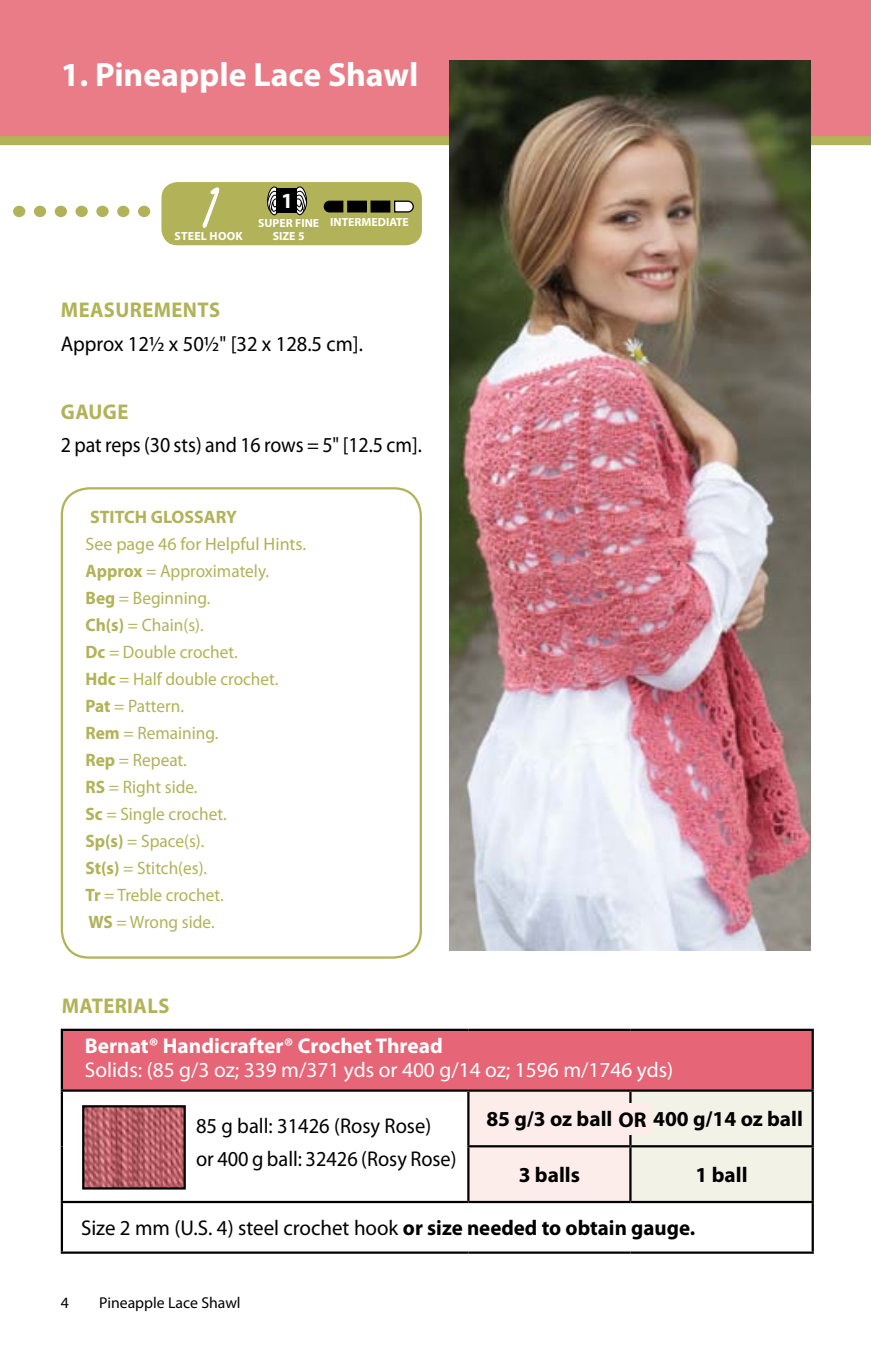
<style>
.page{position:relative;width:871px;height:1357px;background:#fff}
.page>*{position:absolute;margin:0;border:0;box-sizing:border-box;transform-origin:0 0}
.t1{font:700 33.75px "Myriad Pro";color:#fff}
.t2{font:700 21.6px "Myriad Pro";color:#fff}
.t3{font:21.38px/33.8px "Myriad Pro";color:#000;scale:.96 1}
.t4{font:21.38px "Myriad Pro";color:#000}
.t5{font:21.38px "Myriad Pro";color:#fff}
.t6{font:700 21.38px "Myriad Pro";color:#000}
.t7{font:21.38px "Myriad Pro";color:#000;scale:.93 1}
.t8{font:700 21.38px "Myriad Pro";color:#fff}
.t9{font:700 21.38px "Myriad Pro";letter-spacing:.02em;color:#b2b258;scale:.96 1}
.t10{font:18px/27px "Myriad Pro";color:#b2b258}
.t11{font:700 18px "Myriad Pro";color:#b2b258}
.t12{font:15.75px "Myriad Pro";color:#000}
.t13{font:700 11.7px "Myriad Pro";color:#fff}
.s1{font-weight:700}
</style>
<div class="page">
<div style="left:61px;top:487px;width:361px;height:471px;border:2px solid #b2b258;border-radius:27px"></div>
<div style="left:62px;top:1030px;width:751px;height:60px;background:#e66576"></div>
<svg style="left:469px;top:1092px;width:342px;height:109px;background:#f4ede6"></svg>
<hr style="left:61px;top:1089px;width:407px;height:3px;background:#000">
<hr style="left:61px;top:1092px;width:2px;height:54px;background:#000">
<hr style="left:61px;top:1146px;width:2px;height:55px;background:#000">
<hr style="left:61px;top:1201px;width:407px;height:2px;background:#000">
<hr style="left:61px;top:1203px;width:2px;height:48px;background:#000">
<hr style="left:811px;top:1203px;width:3px;height:48px;background:#000">
<hr style="left:61px;top:1251px;width:407px;height:3px;background:#000">
<hr style="left:468px;top:1251px;width:162px;height:3px;background:#000">
<hr style="left:630px;top:1251px;width:184px;height:3px;background:#000">
<hr style="left:467px;top:1092px;width:2px;height:53px;background:#000">
<hr style="left:629px;top:1092px;width:2px;height:53px;background:#000">
<hr style="left:811px;top:1092px;width:3px;height:53px;background:#000">
<hr style="left:467px;top:1145px;width:163px;height:2px;background:#000">
<hr style="left:467px;top:1147px;width:2px;height:54px;background:#000">
<hr style="left:630px;top:1145px;width:184px;height:2px;background:#000">
<hr style="left:629px;top:1147px;width:2px;height:54px;background:#000">
<hr style="left:811px;top:1147px;width:3px;height:54px;background:#000">
<hr style="left:468px;top:1201px;width:162px;height:2px;background:#000">
<hr style="left:630px;top:1201px;width:184px;height:2px;background:#000">
<hr style="left:61px;top:1029px;width:407px;height:2px;background:#000">
<hr style="left:61px;top:1031px;width:2px;height:58px;background:#000">
<hr style="left:468px;top:1029px;width:162px;height:2px;background:#000">
<hr style="left:630px;top:1029px;width:184px;height:2px;background:#000">
<hr style="left:811px;top:1031px;width:3px;height:58px;background:#000">
<hr style="left:468px;top:1089px;width:162px;height:3px;background:#000">
<hr style="left:630px;top:1089px;width:184px;height:3px;background:#000">
<img style="left:85px;top:1108px;width:98px;height:78px">
<div style="left:82px;top:1105px;width:104px;height:84px;border:2px solid #000"></div>
<div style="left:0;top:0;width:871px;height:141px;background:#e97c86"></div>
<div style="left:0;top:136px;width:871px;height:9px;background:#b2b258"></div>
<img style="left:449px;top:61px;width:361px;height:889px">
<div style="left:13px;top:206px;width:12px;height:11px;background:#b2b258;border-radius:50%"></div>
<div style="left:96px;top:206px;width:13px;height:11px;background:#b2b258;border-radius:50%"></div>
<div style="left:55px;top:206px;width:12px;height:11px;background:#b2b258;border-radius:50%"></div>
<div style="left:138px;top:206px;width:12px;height:11px;background:#b2b258;border-radius:50%"></div>
<div style="left:34px;top:206px;width:12px;height:11px;background:#b2b258;border-radius:50%"></div>
<div style="left:117px;top:206px;width:12px;height:11px;background:#b2b258;border-radius:50%"></div>
<div style="left:76px;top:206px;width:12px;height:11px;background:#b2b258;border-radius:50%"></div>
<div style="left:161px;top:182px;width:261px;height:63px;background:#b2b258;border-radius:16px"></div>
<svg style="left:267px;top:186px;width:11px;height:30px"></svg>
<svg style="left:296px;top:186px;width:12px;height:30px"></svg>
<div style="left:277px;top:188px;width:20px;height:25px;background:#000"></div>
<svg style="left:394px;top:200px;width:20px;height:13px"></svg>
<div style="left:371px;top:201px;width:19px;height:11px;background:#000"></div>
<div style="left:370px;top:201px;width:20px;height:12px;border:1px solid #000"></div>
<div style="left:348px;top:201px;width:18px;height:11px;background:#000"></div>
<div style="left:347px;top:201px;width:20px;height:11px;border:1px solid #000"></div>
<svg style="left:323px;top:200px;width:21px;height:13px"></svg>
<svg style="left:202px;top:187px;width:18px;height:41px"></svg>
<div style="left:614px;top:1104px;width:36px;height:31px;background:#feecea"></div>
<h1 class="t1" style="left:61px;top:53px;width:359px">1. Pineapple Lace Shawl</h1>
<p class="t2" style="left:281px;top:186px;width:14px">1</p>
<p class="t13" style="left:258px;top:215px;width:55px">SUPER FINE</p>
<p class="t13" style="left:174px;top:229px;width:8px">STEE</p>
<p class="t13" style="left:201px;top:229px;width:18px">L hoo</p>
<p class="t13" style="left:235px;top:229px;width:9px">k</p>
<p class="t13" style="left:273px;top:229px;width:33px">SIZE 5</p>
<p class="t13" style="left:330px;top:215px;width:12px">INTERME</p>
<p class="t13" style="left:378px;top:215px;width:19px">DIATE</p>
<p class="t9" style="left:61px;top:296px;width:167px">measurements</p>
<p class="t3" style="left:61px;top:327px;width:316px">Approx 12½ x 50½" [32 x 128.5 cm].</p>
<p class="t9" style="left:61px;top:397px;width:72px">gauge</p>
<p class="t7" style="left:61px;top:432px;width:390px">2 pat reps (30 sts) and 16 rows = 5" [12.5 cm].</p>
<p class="t11" style="left:90px;top:505px;width:106px">STITCH GLOSSAR</p>
<p class="t11" style="left:226px;top:505px;width:12px">Y</p>
<p class="t10" style="left:86px;top:530px;width:222px">See page 46 for Helpful Hints.<br><span class="s1">Approx</span> = Approximately.<br><span class="s1">Beg</span> = Beginning.<br><span class="s1">Ch(s)</span> = Chain(s).<br><span class="s1">Dc</span> = Double crochet.<br><span class="s1">Hdc</span> = Half double crochet.<br><span class="s1">Pat</span> = Pattern.<br><span class="s1">Rem</span> = Remaining.<br><span class="s1">Rep</span> = Repeat.<br><span class="s1">RS</span> = Right side.<br><span class="s1">Sc</span> = Single crochet.<br><span class="s1">Sp(s)</span> = Space(s).<br><span class="s1">St(s)</span> = Stitch(es).<br><span class="s1">Tr</span> = Treble crochet.<br><span class="s1">WS</span> = Wrong side.</p>
<p class="t9" style="left:62px;top:992px;width:114px">materials</p>
<p class="t8" style="left:85px;top:1031px;width:359px">Bernat® Handicrafter® Crochet Thread</p>
<p class="t5" style="left:85px;top:1057px;width:590px">Solids: (85 g/3 oz; 339 m/371 yds or 400 g/14 oz; 1596 m/1746 yds)</p>
<p class="t6" style="left:486px;top:1105px;width:318px">85 g/3 oz ball OR 400 g/14 oz ball</p>
<p class="t6" style="left:519px;top:1161px;width:63px">3 balls</p>
<p class="t6" style="left:695px;top:1161px;width:54px">1 ball</p>
<p class="t4" style="left:81px;top:1215px;width:616px">Size 2 mm (U.S. 4) steel crochet hook <span class="s1">or size needed to obtain gauge.</span></p>
<p class="t3" style="left:196px;top:1108px;width:273px">85 g ball: 31426 (Rosy Rose)<br>or 400 g ball: 32426 (Rosy Rose)</p>
<p class="t12" style="left:61px;top:1293px;width:10px">4</p>
<p class="t12" style="left:99px;top:1293px;width:143px">Pineapple Lace Shawl</p>
</div>
